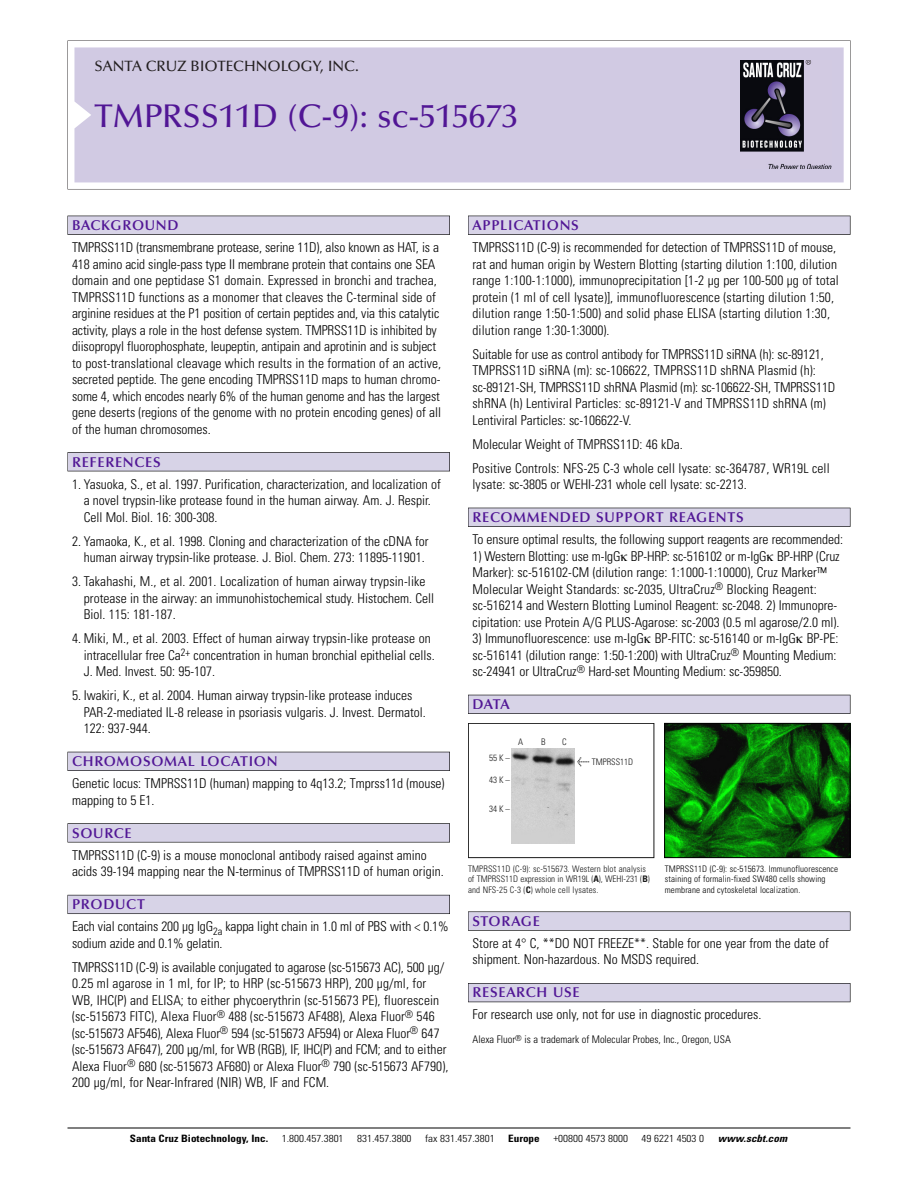
<style>
.page{position:relative;width:918px;height:1188px;background:#fff}
.page>*{position:absolute;margin:0;border:0;box-sizing:border-box;transform-origin:0 0}
.t1{font:500 33px "Optima";color:#511695}
.t2{font:500 15px "Optima";color:#231f20}
.t3{font:600 14.25px "Optima";letter-spacing:.05em;color:#511695}
.t4{font:300 condensed 13.5px/16.5px "Univers";color:#000}
.t5{font:300 condensed 10.5px "Univers";color:#000}
.t6{font:300 condensed 10.2px "Univers";color:#000;scale:1.1 1}
.t7{font:700 condensed 10.2px "Univers";color:#000;scale:1.1 1}
.t8{font:italic 700 condensed 10.2px "Univers";letter-spacing:.005em;color:#000;scale:1.1 1}
.t9{font:9px/10.5px "Univers Condensed Light+XRAXWC";letter-spacing:.015em;color:#191919}
.t10{font:300 condensed 9px/10.5px "Univers";letter-spacing:.015em;color:#000}
.s1{font-family:"Meta Plus Book Roman+HATHCA";font-size:10.5px}
.s2{font-family:"Univers Condensed Bold+FDUTWT"}
</style>
<div class="page">
<svg style="left:68px;top:40px;width:783px;height:149px"></svg>
<div style="left:74px;top:47px;width:770px;height:135px;background:#d1cae3"></div>
<img style="left:741px;top:60px;width:90px;height:108px">
<div style="left:68px;top:216px;width:382px;height:19px;background:#525155"></div>
<div style="left:68px;top:216px;width:381px;height:18px;background:#d7d3e7"></div>
<div style="left:68px;top:452px;width:382px;height:19px;background:#525155"></div>
<div style="left:68px;top:453px;width:381px;height:18px;background:#d7d3e7"></div>
<div style="left:68px;top:752px;width:382px;height:19px;background:#525158"></div>
<div style="left:68px;top:752px;width:381px;height:18px;background:#d7d3e7"></div>
<div style="left:68px;top:823px;width:382px;height:19px;background:#575759"></div>
<div style="left:68px;top:824px;width:381px;height:18px;background:#d7d3e7"></div>
<div style="left:68px;top:895px;width:382px;height:19px;background:#5b5a62"></div>
<div style="left:68px;top:895px;width:381px;height:18px;background:#d7d3e7"></div>
<div style="left:468px;top:216px;width:382px;height:19px;background:#525155"></div>
<div style="left:468px;top:216px;width:382px;height:18px;background:#d7d3e7"></div>
<div style="left:468px;top:508px;width:382px;height:19px;background:#515055"></div>
<div style="left:468px;top:508px;width:382px;height:18px;background:#d7d3e7"></div>
<div style="left:468px;top:695px;width:382px;height:19px;background:#525158"></div>
<div style="left:468px;top:695px;width:382px;height:18px;background:#d7d3e7"></div>
<svg style="left:468px;top:911px;width:382px;height:20px"></svg>
<div style="left:468px;top:912px;width:382px;height:18px;background:#d7d3e7"></div>
<div style="left:468px;top:983px;width:382px;height:19px;background:#535259"></div>
<div style="left:468px;top:984px;width:382px;height:18px;background:#d7d3e7"></div>
<hr style="left:68px;top:1128px;width:782px;height:1px;background:#000">
<div style="left:468px;top:723px;width:186px;height:135px;border:1px solid #191919"></div>
<img style="left:511px;top:748px;width:64px;height:95px">
<img style="left:666px;top:725px;width:182px;height:131px">
<div style="left:664px;top:723px;width:186px;height:135px;border:1px solid #000"></div>
<p class="t2" style="left:94px;top:61px;width:266px">SANTA CRUZ BIOTECHNOLOGY, INC.</p>
<h1 class="t1" style="left:94px;top:103px;width:425px">TMPRSS11D (C-9): sc-515673</h1>
<p class="t3" style="left:72px;top:219px;width:108px">BACKGROUND</p>
<p class="t4" style="left:72px;top:240px;width:371px">TMPRSS11D (transmembrane protease, serine 11D), also known as HAT, is a 418 amino acid single-pass type II membrane protein that contains one SEA domain and one peptidase S1 domain. Expressed in bronchi and trachea, TMPRSS11D functions as a monomer that cleaves the C-terminal side of arginine residues at the P1 position of certain peptides and, via this catalytic activity, plays a role in the host defense system. TMPRSS11D is inhibited by diisopropyl fluorophosphate, leupeptin, antipain and aprotinin and is subject to post-translational cleavage which results in the formation of an active, secreted peptide. The gene encoding TMPRSS11D maps to human chromo&shy;some 4, which encodes nearly 6% of the human genome and has the largest gene deserts (regions of the genome with no protein encoding genes) of all of the human chromosomes.</p>
<p class="t3" style="left:72px;top:456px;width:90px">REFERENCES</p>
<p class="t4" style="left:84px;top:477px;width:359px;text-indent:-12px">1. Yasuoka, S., et al. 1997. Purification, characterization, and localization of a novel trypsin-like protease found in the human airway. Am. J. Respir.<br>Cell Mol. Biol. 16: 300-308.</p>
<p class="t4" style="left:72px;top:534px;width:358px;text-align:center">2. Yamaoka, K., et al. 1998. Cloning and characterization of the cDNA for human airway trypsin-like protease. J. Biol. Chem. 273: 11895-11901.</p>
<p class="t4" style="left:84px;top:574px;width:352px;text-indent:-12px">3. Takahashi, M., et al. 2001. Localization of human airway trypsin-like protease in the airway: an immunohistochemical study. Histochem. Cell<br>Biol. 115: 181-187.</p>
<p class="t4" style="left:84px;top:631px;width:353px;text-indent:-12px">4. Miki, M., et al. 2003. Effect of human airway trypsin-like protease on intracellular free Ca<sup>2+</sup> concentration in human bronchial epithelial cells.<br>J. Med. Invest. 50: 95-107.</p>
<p class="t4" style="left:84px;top:688px;width:344px;text-indent:-12px">5. Iwakiri, K., et al. 2004. Human airway trypsin-like protease induces<br>PAR-2-mediated IL-8 release in psoriasis vulgaris. J. Invest. Dermatol.<br>122: 937-944.</p>
<p class="t3" style="left:72px;top:756px;width:207px">CHROMOSOMAL LOCATION</p>
<p class="t4" style="left:72px;top:776px;width:374px">Genetic locus: TMPRSS11D (human) mapping to 4q13.2; Tmprss11d (mouse) mapping to 5 E1.</p>
<p class="t3" style="left:72px;top:827px;width:61px">SOURCE</p>
<p class="t4" style="left:72px;top:848px;width:373px">TMPRSS11D (C-9) is a mouse monoclonal antibody raised against amino acids 39-194 mapping near the N-terminus of TMPRSS11D of human origin.</p>
<p class="t3" style="left:72px;top:899px;width:74px">PRODUCT</p>
<p class="t4" style="left:72px;top:919px;width:378px">Each vial contains 200 µg IgG<sub>2a</sub> kappa light chain in 1.0 ml of PBS with &lt; 0.1% sodium azide and 0.1% gelatin.</p>
<p class="t4" style="left:72px;top:960px;width:378px">TMPRSS11D (C-9) is available conjugated to agarose (sc-515673 AC), 500 µg/ 0.25 ml agarose in 1 ml, for IP; to HRP (sc-515673 HRP), 200 µg/ml, for WB, IHC(P) and ELISA; to either phycoerythrin (sc-515673 PE), fluorescein (sc-515673 FITC), Alexa Fluor<sup>®</sup> 488 (sc-515673 AF488), Alexa Fluor<sup>®</sup> 546 (sc-515673 AF546), Alexa Fluor<sup>®</sup> 594 (sc-515673 AF594) or Alexa Fluor<sup>®</sup> 647 (sc-515673 AF647), 200 µg/ml, for WB (RGB), IF, IHC(P) and FCM; and to either Alexa Fluor<sup>®</sup> 680 (sc-515673 AF680) or Alexa Fluor<sup>®</sup> 790 (sc-515673 AF790), 200 µg/ml, for Near-Infrared (NIR) WB, IF and FCM.</p>
<p class="t3" style="left:473px;top:219px;width:108px">APPLICATIONS</p>
<p class="t4" style="left:473px;top:240px;width:368px">TMPRSS11D (C-9) is recommended for detection of TMPRSS11D of mouse, rat and human origin by Western Blotting (starting dilution 1:100, dilution range 1:100-1:1000), immunoprecipitation [1-2 µg per 100-500 µg of total protein (1 ml of cell lysate)], immunofluorescence (starting dilution 1:50, dilution range 1:50-1:500) and solid phase ELISA (starting dilution 1:30, dilution range 1:30-1:3000).</p>
<p class="t4" style="left:473px;top:347px;width:364px">Suitable for use as control antibody for TMPRSS11D siRNA (h): sc-89121, TMPRSS11D siRNA (m): sc-106622, TMPRSS11D shRNA Plasmid (h): sc-89121-SH, TMPRSS11D shRNA Plasmid (m): sc-106622-SH, TMPRSS11D shRNA (h) Lentiviral Particles: sc-89121-V and TMPRSS11D shRNA (m)<br>Lentiviral Particles: sc-106622-V.</p>
<p class="t4" style="left:473px;top:433px;width:359px;line-height:24px">Molecular Weight of TMPRSS11D: 46 kDa.<br>Positive Controls: NFS-25 C-3 whole cell lysate: sc-364787, WR19L cell</p>
<p class="t4" style="left:473px;top:477px;width:276px">lysate: sc-3805 or WEHI-231 whole cell lysate: sc-2213.</p>
<p class="t3" style="left:473px;top:512px;width:273px">RECOMMENDED SUPPORT REAGENTS</p>
<p class="t4" style="left:473px;top:532px;width:372px">To ensure optimal results, the following support reagents are recommended:</p>
<p class="t4" style="left:473px;top:549px;width:369px">1) Western Blotting: use m-IgG BP-HRP: sc-516102 or m-IgG BP-HRP (Cruz Marker): sc-516102-CM (dilution range: 1:1000-1:10000), Cruz Marker™ Molecular Weight Standards: sc-2035, UltraCruz<sup>®</sup> Blocking Reagent: sc-516214 and Western Blotting Luminol Reagent: sc-2048. 2) Immunopre&shy;cipitation: use Protein A/G PLUS-Agarose: sc-2003 (0.5 ml agarose/2.0 ml).</p>
<p class="t4" style="left:473px;top:631px;width:368px">3) Immunofluorescence: use m-IgG BP-FITC: sc-516140 or m-IgG BP-PE: sc-516141 (dilution range: 1:50-1:200) with UltraCruz<sup>®</sup> Mounting Medium: sc-24941 or UltraCruz<sup>®</sup> Hard-set Mounting Medium: sc-359850.</p>
<p class="t3" style="left:473px;top:699px;width:39px">DATA</p>
<p class="t9" style="left:489px;top:753px;width:22px">55K–</p>
<p class="t9" style="left:489px;top:776px;width:22px">43K–</p>
<p class="t9" style="left:489px;top:804px;width:22px">34K–</p>
<p class="t9" style="left:518px;top:737px;width:7px">A</p>
<p class="t9" style="left:541px;top:737px;width:6px">B</p>
<p class="t9" style="left:562px;top:737px;width:6px">C</p>
<p class="t9" style="left:577px;top:758px;width:58px"><span class="s1">&lt;</span> TMPRSS11D</p>
<p class="t9" style="left:468px;top:864px;width:183px">TMPRSS11D (C-9): sc-515673. Western blot analysis of TMPRSS11D expression in WR19L (<span class="s2">A</span>), WEHI-231 (<span class="s2">B</span>) and NFS-25 C-3 (<span class="s2">C</span>) whole cell lysates.</p>
<p class="t10" style="left:665px;top:864px;width:175px">TMPRSS11D (C-9): sc-515673. Immunofluorescence staining of formalin-fixed SW480 cells showing membrane and cytoskeletal localization.</p>
<p class="t3" style="left:473px;top:915px;width:69px">STORAGE</p>
<p class="t4" style="left:473px;top:936px;width:358px">Store at 4° C, **DO NOT FREEZE**. Stable for one year from the date of shipment. Non-hazardous. No MSDS required.</p>
<p class="t3" style="left:473px;top:987px;width:109px">RESEARCH USE</p>
<p class="t4" style="left:473px;top:1008px;width:290px">For research use only, not for use in diagnostic procedures.</p>
<p class="t5" style="left:473px;top:1036px;width:260px">Alexa Fluor<sup>®</sup> is a trademark of Molecular Probes, Inc., Oregon, USA</p>
<p class="t7" style="left:130px;top:1135px;width:127px">Santa Cruz Biotechnology, Inc.</p>
<p class="t6" style="left:282px;top:1135px;width:58px">1.800.457.3801</p>
<p class="t6" style="left:357px;top:1135px;width:51px">831.457.3800</p>
<p class="t6" style="left:425px;top:1135px;width:65px">fax 831.457.3801</p>
<p class="t7" style="left:508px;top:1135px;width:30px">Europe</p>
<p class="t6" style="left:553px;top:1135px;width:69px">+00800 4573 8000</p>
<p class="t6" style="left:642px;top:1135px;width:58px">49 6221 4503 0</p>
<p class="t8" style="left:718px;top:1135px;width:64px">www.scbt.com</p>
</div>
